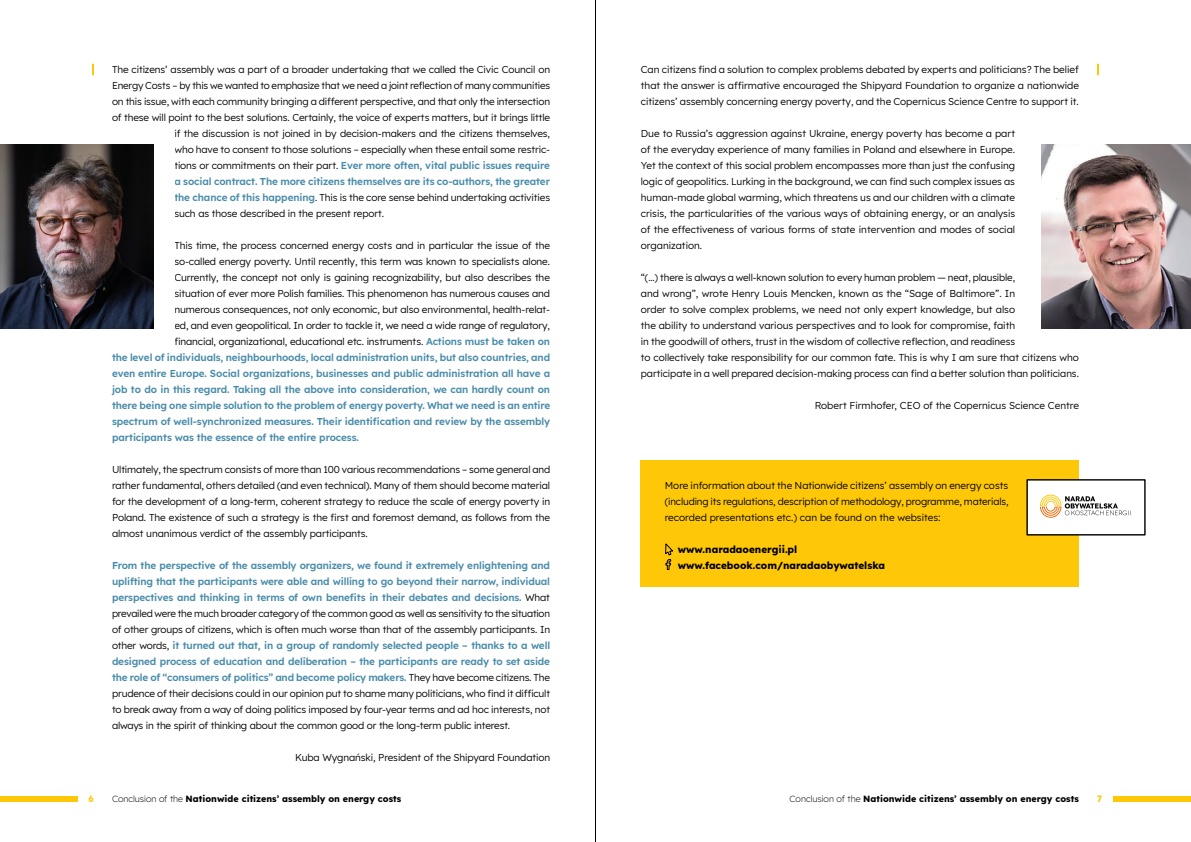
<style>
.page{position:relative;width:1191px;height:842px;background:#fff}
.page>*{position:absolute;margin:0;border:0;box-sizing:border-box;transform-origin:0 0}
.t1{font:10px/16px "Lexend";letter-spacing:-.01em;color:#000;text-align:justify}
.t2{font:600 10px "Lexend";letter-spacing:-.01em;color:#478ba9}
.t3{font:700 10px/16px "Lexend";color:#000}
.t4{font:700 9px "Lexend";color:#000}
.t5{font:700 9px "Lexend";color:#fec707}
.s1{font-weight:400;color:#000}
.s2{font-weight:600;color:#478ba9}
.s3{font-weight:300}
</style>
<div class="page">
<div style="left:0;top:796px;width:78px;height:6px;background:#fec707"></div>
<div style="left:1113px;top:796px;width:78px;height:6px;background:#fec707"></div>
<hr style="left:595px;top:0;width:1px;height:842px;background:#000">
<img style="left:0;top:145px;width:153px;height:184px">
<img style="left:1041px;top:145px;width:150px;height:184px">
<div style="left:641px;top:460px;width:438px;height:127px;background:#fec707"></div>
<svg style="left:665px;top:543px;width:8px;height:27px"></svg>
<div style="left:1027px;top:480px;width:117px;height:55px;background:#fff"></div>
<div style="left:1026px;top:479px;width:119px;height:56px;border:1px solid #000"></div>
<svg style="left:1040px;top:495px;width:89px;height:23px"></svg>
<svg style="left:92px;top:64px;width:2px;height:11px"></svg>
<svg style="left:1097px;top:64px;width:2px;height:11px"></svg>
<p class="t1" style="left:112px;top:61px;width:439px">The citizens’ assembly was a part of a broader undertaking that we called the Civic Council on</p>
<p class="t1" style="left:112px;top:77px;width:439px">Energy Costs – by this we wanted to emphasize that we need a joint reflection of many communities</p>
<p class="t1" style="left:112px;top:93px;width:439px">on this issue, with each community bringing a different perspective, and that only the intersection</p>
<p class="t1" style="left:112px;top:109px;width:439px">of these will point to the best solutions. Certainly, the voice of experts matters, but it brings little</p>
<p class="t1" style="left:174px;top:125px;width:377px">if the discussion is not joined in by decision-makers and the citizens themselves,</p>
<p class="t1" style="left:174px;top:141px;width:377px">who have to consent to those solutions – especially when these entail some restric-</p>
<p class="t2" style="left:174px;top:157px;width:377px"><span class="s1">tions or commitments on their part.</span> Ever more often, vital public issues require</p>
<p class="t2" style="left:174px;top:173px;width:377px">a social contract. The more citizens themselves are its co-authors, the greater</p>
<p class="t1" style="left:174px;top:189px;width:377px"><span class="s2">the chance of this happening</span>. This is the core sense behind undertaking activities</p>
<p class="t1" style="left:174px;top:205px;width:211px">such as those described in the present report.</p>
<p class="t1" style="left:174px;top:237px;width:377px">This time, the process concerned energy costs and in particular the issue of the</p>
<p class="t1" style="left:174px;top:253px;width:377px">so-called energy poverty. Until recently, this term was known to specialists alone.</p>
<p class="t1" style="left:174px;top:269px;width:377px">Currently, the concept not only is gaining recognizability, but also describes the</p>
<p class="t1" style="left:174px;top:285px;width:377px">situation of ever more Polish families. This phenomenon has numerous causes and</p>
<p class="t1" style="left:174px;top:301px;width:377px">numerous consequences, not only economic, but also environmental, health-relat-</p>
<p class="t1" style="left:174px;top:317px;width:377px">ed, and even geopolitical. In order to tackle it, we need a wide range of regulatory,</p>
<p class="t1" style="left:174px;top:333px;width:377px">financial, organizational, educational etc. instruments. <span class="s2">Actions must be taken on</span></p>
<p class="t2" style="left:112px;top:349px;width:439px">the level of individuals, neighbourhoods, local administration units, but also countries, and</p>
<p class="t2" style="left:112px;top:365px;width:440px">even entire Europe. Social organizations, businesses and public administration all have a</p>
<p class="t2" style="left:112px;top:381px;width:439px">job to do in this regard. Taking all the above into consideration, we can hardly count on</p>
<p class="t2" style="left:112px;top:397px;width:440px">there being one simple solution to the problem of energy poverty. What we need is an entire</p>
<p class="t2" style="left:112px;top:413px;width:439px">spectrum of well-synchronized measures. Their identification and review by the assembly</p>
<p class="t2" style="left:112px;top:429px;width:248px">participants was the essence of the entire process.</p>
<p class="t1" style="left:112px;top:461px;width:440px">Ultimately, the spectrum consists of more than 100 various recommendations – some general and rather fundamental, others detailed (and even technical). Many of them should become material for the development of a long-term, coherent strategy to reduce the scale of energy poverty in Poland. The existence of such a strategy is the first and foremost demand, as follows from the almost unanimous verdict of the assembly participants.</p>
<p class="t1" style="left:112px;top:557px;width:440px"><span class="s2">From the perspective of the assembly organizers, we found it extremely enlightening and uplifting that the participants were able and willing to go beyond their narrow, individual perspectives and thinking in terms of own benefits in their debates and decisions.</span> What prevailed were the much broader category of the common good as well as sensitivity to the situation of other groups of citizens, which is often much worse than that of the assembly participants. In other words, <span class="s2">it turned out that, in a group of randomly selected people – thanks to a well designed process of education and deliberation – the participants are ready to set aside the role of “consumers of politics” and become policy makers.</span> They have become citizens. The prudence of their decisions could in our opinion put to shame many politicians, who find it difficult to break away from a way of doing politics imposed by four-year terms and ad hoc interests, not always in the spirit of thinking about the common good or the long-term public interest.</p>
<p class="t1" style="left:295px;top:749px;width:256px">Kuba Wygnański, President of the Shipyard Foundation</p>
<p class="t1" style="left:641px;top:61px;width:439px">Can citizens find a solution to complex problems debated by experts and politicians? The belief that the answer is affirmative encouraged the Shipyard Foundation to organize a nationwide citizens’ assembly concerning energy poverty, and the Copernicus Science Centre to support it.</p>
<p class="t1" style="left:641px;top:125px;width:376px">Due to Russia’s aggression against Ukraine, energy poverty has become a part of the everyday experience of many families in Poland and elsewhere in Europe.<br>Yet the context of this social problem encompasses more than just the confusing logic of geopolitics. Lurking in the background, we can find such complex issues as human-made global warming, which threatens us and our children with a climate crisis, the particularities of the various ways of obtaining energy, or an analysis of the effectiveness of various forms of state intervention and modes of social organization.</p>
<p class="t1" style="left:641px;top:269px;width:439px;text-align:left">“(…) there is always a well-known solution to every human problem — neat, plausible,<br>and wrong”, wrote Henry Louis Mencken, known as the “Sage of Baltimore”. In<br>order to solve complex problems, we need not only expert knowledge, but also<br>the ability to understand various perspectives and to look for compromise, faith<br>in the goodwill of others, trust in the wisdom of collective reflection, and readiness<br>to collectively take responsibility for our common fate. This is why I am sure that citizens who participate in a well prepared decision-making process can find a better solution than politicians.</p>
<p class="t1" style="left:814px;top:397px;width:266px">Robert Firmhofer, CEO of the Copernicus Science Centre</p>
<p class="t1" style="left:665px;top:477px;width:345px">More information about the Nationwide citizens’ assembly on energy costs (including its regulations, description of methodology, programme, materials, recorded presentations etc.) can be found on the websites:</p>
<p class="t3" style="left:678px;top:540px;width:209px">www.naradaoenergii.pl www.facebook.com/naradaobywatelska</p>
<p class="t5" style="left:88px;top:792px;width:7px">6</p>
<p class="t4" style="left:112px;top:792px;width:291px"><span class="s3">Conclusion of the</span> Nationwide citizens’ assembly on energy costs</p>
<p class="t4" style="left:789px;top:792px;width:291px"><span class="s3">Conclusion of the</span> Nationwide citizens’ assembly on energy costs</p>
<p class="t5" style="left:1097px;top:792px;width:6px">7</p>
</div>
